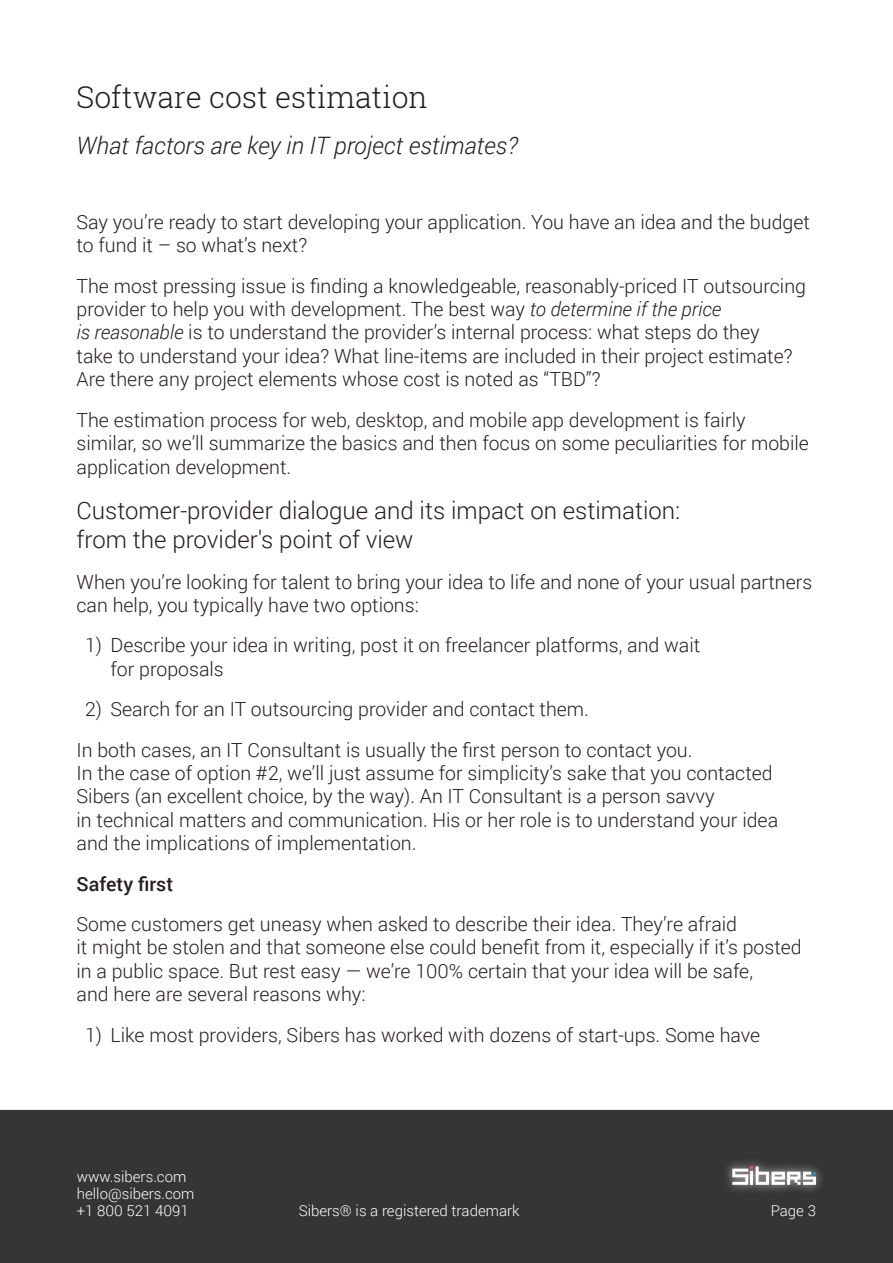
<style>
.page{position:relative;width:893px;height:1263px;background:#fff}
.page>*{position:absolute;margin:0;border:0;box-sizing:border-box;transform-origin:0 0}
.Heading_1{font:300 30px "Roboto Slab";color:#231f20}
.Heading_2{font:300 24px/28.8px "Roboto";color:#231f20}
.Heading_1-2{font:italic 300 24px "Roboto";color:#231f20}
.t1{font:300 19.5px/23.4px "Roboto";color:#231f20}
.Heading_3{font:500 19.5px "Roboto";color:#231f20}
.t2{font:300 15px "Roboto";color:#fff}
.s1{font-style:italic}
</style>
<div class="page">
<div style="left:0;top:1110px;width:893px;height:153px;background:#353535"></div>
<div style="left:723px;top:1157px;width:103px;height:37px;background:#fff;opacity:.75"></div>
<svg style="left:732px;top:1166px;width:84px;height:19px"></svg>
<p class="Heading_1" style="left:77px;top:77px;width:353px">Software cost estimation</p>
<p class="Heading_1-2" style="left:77px;top:129px;width:443px">What factors are key in IT project estimates?</p>
<p class="t1" style="left:77px;top:210px;width:735px">Say you’re ready to start developing your application. You have an idea and the budget to fund it – so what’s next?</p>
<p class="t1" style="left:77px;top:273px;width:731px">The most pressing issue is finding a knowledgeable, reasonably-priced IT outsourcing provider to help you with development. The best way <span class="s1">to determine if the price<br>is reasonable</span> is to understand the provider’s internal process: what steps do they<br>take to understand your idea? What line-items are included in their project estimate?<br>Are there any project elements whose cost is noted as “TBD”?</p>
<p class="t1" style="left:77px;top:407px;width:734px">The estimation process for web, desktop, and mobile app development is fairly similar, so we’ll summarize the basics and then focus on some peculiarities for mobile application development.</p>
<p class="Heading_2" style="left:77px;top:496px;width:605px">Customer-provider dialogue and its impact on estimation: from the provider's point of view</p>
<p class="t1" style="left:77px;top:569px;width:737px">When you’re looking for talent to bring your idea to life and none of your usual partners can help, you typically have two options:</p>
<p class="t1" style="left:111px;top:633px;width:591px;text-indent:-26px">1) Describe your idea in writing, post it on freelancer platforms, and wait for proposals</p>
<p class="t1" style="left:85px;top:697px;width:505px">2) Search for an IT outsourcing provider and contact them.</p>
<p class="t1" style="left:77px;top:737px;width:703px">In both cases, an IT Consultant is usually the first person to contact you.<br>In the case of option #2, we’ll just assume for simplicity’s sake that you contacted Sibers (an excellent choice, by the way). An IT Consultant is a person savvy<br>in technical matters and communication. His or her role is to understand your idea and the implications of implementation.</p>
<p class="Heading_3" style="left:77px;top:870px;width:98px">Safety first</p>
<p class="t1" style="left:77px;top:912px;width:727px">Some customers get uneasy when asked to describe their idea. They’re afraid<br>it might be stolen and that someone else could benefit from it, especially if it’s posted in a public space. But rest easy — we’re 100% certain that your idea will be safe,<br>and here are several reasons why:</p>
<p class="t1" style="left:85px;top:1022px;width:677px">1) Like most providers, Sibers has worked with dozens of start-ups. Some have</p>
<p class="t2" style="left:77px;top:1166px;width:111px">www.sibers.com</p>
<p class="t2" style="left:77px;top:1183px;width:119px">hello@sibers.com</p>
<p class="t2" style="left:77px;top:1200px;width:114px">+1 800 521 4091</p>
<p class="t2" style="left:771px;top:1200px;width:47px">Page 3</p>
<p class="t2" style="left:299px;top:1200px;width:222px">Sibers® is a registered trademark</p>
</div>
